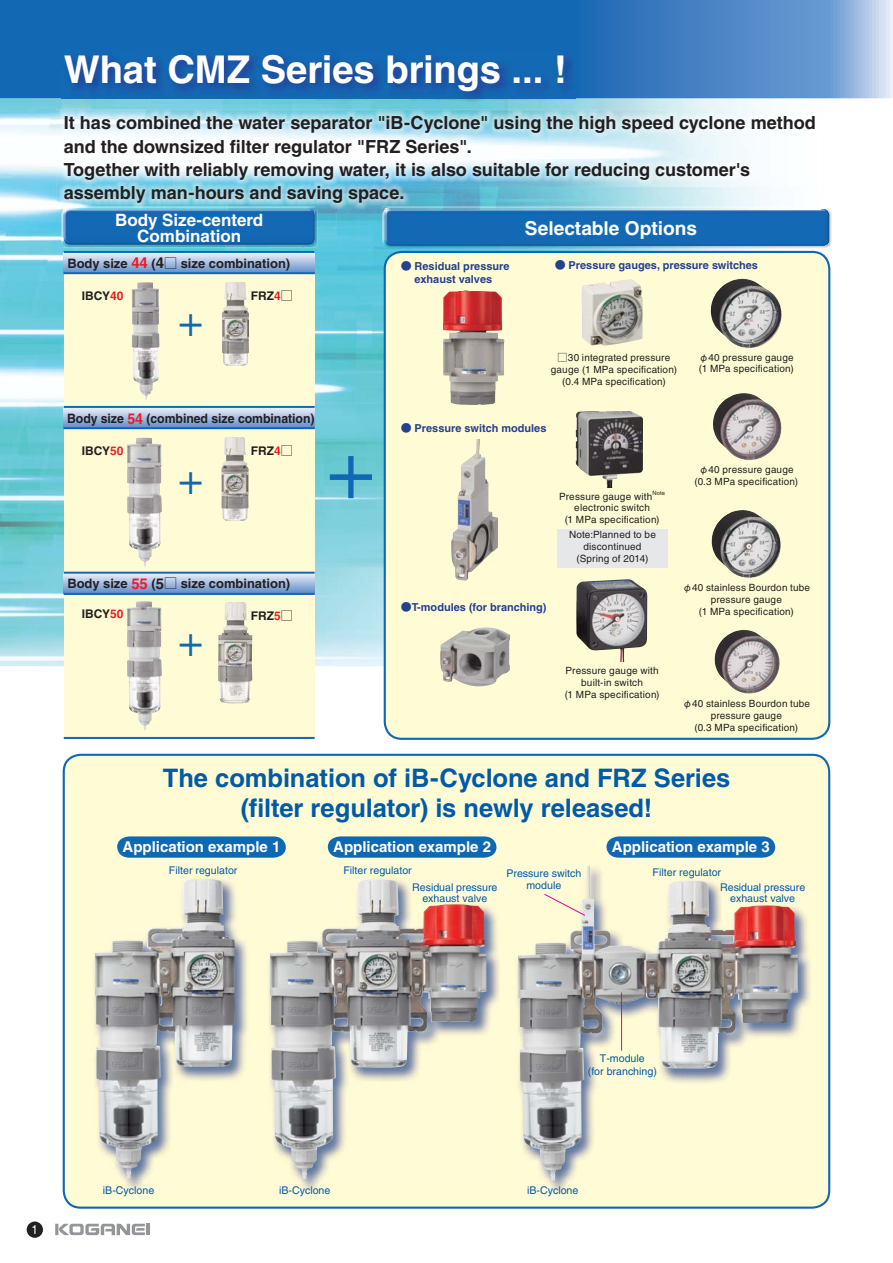
<style>
.page{position:relative;width:893px;height:1263px;background:#fff}
.page>*{position:absolute;margin:0;border:0;box-sizing:border-box;transform-origin:0 0}
.t1{font:57.75px "Futo Go B101 Pro Bold 90 pv RKSJ H";color:#0f68b3}
.t2{font:700 38.25px "Helvetica";color:#fff}
.t3{font:29.85px "Futo Go B101 Pro Bold 90 pv RKSJ H";color:#0f68b3}
.t4{font:700 25.5px/29.7px "Helvetica";color:#005aaa;text-align:center}
.t5{font:700 19.2px "Helvetica";color:#fff}
.t6{font:700 18px/23.4px "Helvetica";color:#231f20}
.t7{font:700 16.95px/15.9px "Helvetica";color:#fff;text-align:center}
.t8{font:700 15px "Helvetica";color:#fff}
.t9{font:700 12.9px "Helvetica";color:#231f20}
.t10{font:700 12.9px "Helvetica";color:#231f20;scale:.95 1}
.t11{font:12.75px "Helvetica";color:#fff;scale:.9 1}
.t12{font:700 12px "Helvetica";color:#231f20}
.t13{font:700 10.95px "Helvetica";color:#25408e}
.t14{font:10.65px/11.7px "Helvetica";color:#005aaa;text-align:center}
.t15{font:9.9px/12px "Helvetica";letter-spacing:.02em;color:#231f20;text-align:center}
.t16{font:5.85px "Helvetica";color:#231f20}
.s1{font-size:15px;color:#ed1c24}
.s2{font-size:15px}
.s3{font-family:"Futo Go B101 Pro Bold 90 pv RKSJ H";font-weight:400}
.s4{color:#ed1c24}
.s5{font-family:"Gothic BBB Pro Medium 90 pv RKSJ H"}
</style>
<div class="page">
<img style="left:0;top:98px;width:92px;height:568px">
<img style="left:92px;top:98px;width:737px;height:11px">
<img style="left:303px;top:209px;width:105px;height:457px">
<svg style="left:0;top:0;width:893px;height:98px;background:#357abe"></svg>
<div style="left:64px;top:251px;width:251px;height:489px;background:#fffcd5"></div>
<svg style="left:64px;top:253px;width:251px;height:19px;background:#aac1e3"></svg>
<svg style="left:64px;top:408px;width:251px;height:19px;background:#a7bfe3"></svg>
<svg style="left:64px;top:574px;width:251px;height:19px;background:#a3bce1"></svg>
<hr style="left:64px;top:251px;width:251px;height:2px;background:#0f68b3">
<hr style="left:64px;top:272px;width:251px;height:2px;background:#0f68b3">
<hr style="left:64px;top:406px;width:251px;height:2px;background:#0f68b3">
<hr style="left:64px;top:427px;width:251px;height:2px;background:#0f68b3">
<hr style="left:64px;top:572px;width:251px;height:2px;background:#0f68b3">
<hr style="left:64px;top:593px;width:251px;height:2px;background:#0f68b3">
<hr style="left:64px;top:737px;width:251px;height:2px;background:#0f68b3">
<img style="left:63px;top:209px;width:254px;height:38px">
<img style="left:64px;top:209px;width:251px;height:36px;border-radius:6px">
<div style="left:385px;top:252px;width:444px;height:487px;background:#fffcd5;border-radius:17px"></div>
<div style="left:384px;top:251px;width:446px;height:489px;border:2px solid #0f68b3;border-radius:17px"></div>
<img style="left:222px;top:282px;width:27px;height:84px">
<img style="left:221px;top:437px;width:28px;height:84px">
<img style="left:218px;top:602px;width:34px;height:102px">
<img style="left:127px;top:437px;width:35px;height:129px">
<img style="left:127px;top:601px;width:35px;height:129px">
<img style="left:132px;top:282px;width:27px;height:118px">
<img style="left:710px;top:278px;width:72px;height:70px">
<img style="left:711px;top:510px;width:70px;height:68px">
<img style="left:713px;top:393px;width:68px;height:67px">
<img style="left:714px;top:629px;width:66px;height:65px">
<img style="left:576px;top:411px;width:67px;height:76px">
<img style="left:576px;top:579px;width:71px;height:82px">
<img style="left:443px;top:290px;width:61px;height:115px">
<img style="left:451px;top:440px;width:47px;height:141px">
<img style="left:440px;top:627px;width:70px;height:59px">
<img style="left:582px;top:279px;width:61px;height:67px">
<img style="left:382px;top:209px;width:2px;height:37px">
<img style="left:384px;top:208px;width:448px;height:40px">
<img style="left:385px;top:209px;width:444px;height:37px;border-radius:6px">
<img style="left:57px;top:109px;width:714px;height:100px">
<img style="left:63px;top:208px;width:252px;height:1px">
<img style="left:382px;top:206px;width:389px;height:3px">
<img style="left:384px;top:208px;width:436px;height:1px">
<img style="left:61px;top:51px;width:514px;height:52px">
<div style="left:63px;top:754px;width:767px;height:455px;background:#fffcd5"></div>
<img style="left:92px;top:877px;width:156px;height:316px">
<img style="left:95px;top:879px;width:140px;height:289px">
<img style="left:267px;top:877px;width:233px;height:316px">
<img style="left:270px;top:879px;width:217px;height:290px">
<img style="left:514px;top:864px;width:297px;height:330px">
<img style="left:518px;top:943px;width:280px;height:238px">
<svg style="left:543px;top:893px;width:43px;height:24px"></svg>
<hr style="left:621px;top:993px;width:1px;height:58px;background:#ec008c">
<svg style="left:117px;top:836px;width:169px;height:22px;background:#1e71b5"></svg>
<svg style="left:328px;top:836px;width:168px;height:22px;background:#1d70b4"></svg>
<svg style="left:606px;top:836px;width:169px;height:22px;background:#1e71b5"></svg>
<img style="left:55px;top:1223px;width:95px;height:13px">
<svg style="left:55px;top:1224px;width:95px;height:11px"></svg>
<div style="left:27px;top:1222px;width:16px;height:16px;background:#231f20;border-radius:50%"></div>
<div style="left:557px;top:529px;width:111px;height:39px;background:#e6e7e8"></div>
<h2 class="t2" style="left:64px;top:55px;width:504px">What CMZ Series brings ... !</h2>
<p class="t6" style="left:64px;top:113px;width:754px">It has combined the water separator "iB-Cyclone" using the high speed cyclone method and the downsized filter regulator "FRZ Series".<br>Together with reliably removing water, it is also suitable for reducing customer's assembly man-hours and saving space.</p>
<h3 class="t7" style="left:115px;top:214px;width:149px">Body Size-centerd<br>Combination</h3>
<h3 class="t9" style="left:67px;top:258px;width:224px">Body size <span class="s1">44</span> (<span class="s2">4</span><span class="s3">□</span> size combination)</h3>
<p class="t12" style="left:82px;top:292px;width:43px">IBCY<span class="s4">40</span></p>
<p class="t12" style="left:251px;top:291px;width:43px">FRZ<span class="s4">4</span><span class="s3">□</span></p>
<h3 class="t3" style="left:176px;top:314px;width:31px">＋</h3>
<h3 class="t10" style="left:67px;top:414px;width:262px">Body size <span class="s1">54</span> (combined size combination)</h3>
<p class="t12" style="left:82px;top:447px;width:43px">IBCY<span class="s4">50</span></p>
<h3 class="t3" style="left:176px;top:471px;width:31px">＋</h3>
<p class="t12" style="left:251px;top:446px;width:43px">FRZ<span class="s4">4</span><span class="s3">□</span></p>
<h1 class="t1" style="left:322px;top:455px;width:59px">＋</h1>
<h3 class="t9" style="left:67px;top:579px;width:224px">Body size <span class="s1">55</span> (<span class="s2">5</span><span class="s3">□</span> size combination)</h3>
<p class="t12" style="left:82px;top:609px;width:43px">IBCY<span class="s4">50</span></p>
<h3 class="t3" style="left:176px;top:633px;width:31px">＋</h3>
<p class="t12" style="left:251px;top:612px;width:43px">FRZ<span class="s4">5</span><span class="s3">□</span></p>
<h3 class="t5" style="left:525px;top:221px;width:174px">Selectable Options</h3>
<p class="t13" style="left:401px;top:262px;width:110px"><span class="s3">●</span> Residual pressure</p>
<p class="t13" style="left:555px;top:261px;width:205px"><span class="s3">●</span> Pressure gauges, pressure switches</p>
<p class="t13" style="left:415px;top:275px;width:79px">exhaust valves</p>
<p class="t15" style="left:551px;top:352px;width:128px"><span class="s5">□</span>30 integrated pressure gauge (1 MPa specification) (0.4 MPa specification)</p>
<p class="t15" style="left:699px;top:352px;width:96px;text-align:left"><span class="s5">φ</span>40 pressure gauge (1 MPa specification)</p>
<p class="t13" style="left:401px;top:425px;width:147px"><span class="s3">●</span> Pressure switch modules</p>
<p class="t15" style="left:559px;top:491px;width:95px">Pressure gauge with</p>
<p class="t16" style="left:652px;top:490px;width:14px">Note</p>
<p class="t15" style="left:565px;top:503px;width:96px">electronic switch<br>(1 MPa specification)</p>
<p class="t15" style="left:569px;top:530px;width:88px">Note:Planned to be discontinued (Spring of 2014)</p>
<p class="t13" style="left:401px;top:603px;width:147px"><span class="s3">●</span>T-modules (for branching)</p>
<p class="t15" style="left:694px;top:464px;width:105px"><span class="s5">φ</span>40 pressure gauge (0.3 MPa specification)</p>
<p class="t15" style="left:682px;top:583px;width:129px"><span class="s5">φ</span>40 stainless Bourdon tube pressure gauge<br>(1 MPa specification)</p>
<p class="t15" style="left:565px;top:666px;width:96px">Pressure gauge with built-in switch<br>(1 MPa specification)</p>
<p class="t15" style="left:682px;top:698px;width:129px"><span class="s5">φ</span>40 stainless Bourdon tube pressure gauge<br>(0.3 MPa specification)</p>
<h3 class="t4" style="left:163px;top:766px;width:569px">The combination of iB-Cyclone and FRZ Series (filter regulator) is newly released!</h3>
<h3 class="t8" style="left:123px;top:841px;width:159px">Application example 1</h3>
<h3 class="t8" style="left:333px;top:841px;width:159px">Application example 2</h3>
<h3 class="t8" style="left:612px;top:841px;width:159px">Application example 3</h3>
<p class="t14" style="left:169px;top:865px;width:70px">Filter regulator</p>
<p class="t14" style="left:343px;top:865px;width:70px">Filter regulator</p>
<p class="t14" style="left:506px;top:869px;width:77px">Pressure switch</p>
<p class="t14" style="left:653px;top:868px;width:70px">Filter regulator</p>
<p class="t14" style="left:526px;top:880px;width:36px">module</p>
<p class="t14" style="left:412px;top:882px;width:87px">Residual pressure exhaust valve</p>
<p class="t14" style="left:720px;top:882px;width:87px">Residual pressure exhaust valve</p>
<p class="t11" style="left:32px;top:1225px;width:9px">1</p>
<p class="t14" style="left:103px;top:1186px;width:53px">iB-Cyclone</p>
<p class="t14" style="left:279px;top:1186px;width:53px">iB-Cyclone</p>
<p class="t14" style="left:588px;top:1053px;width:71px;line-height:13.2px">T-module<br>(for branching)</p>
<p class="t14" style="left:527px;top:1186px;width:53px">iB-Cyclone</p>
</div>
